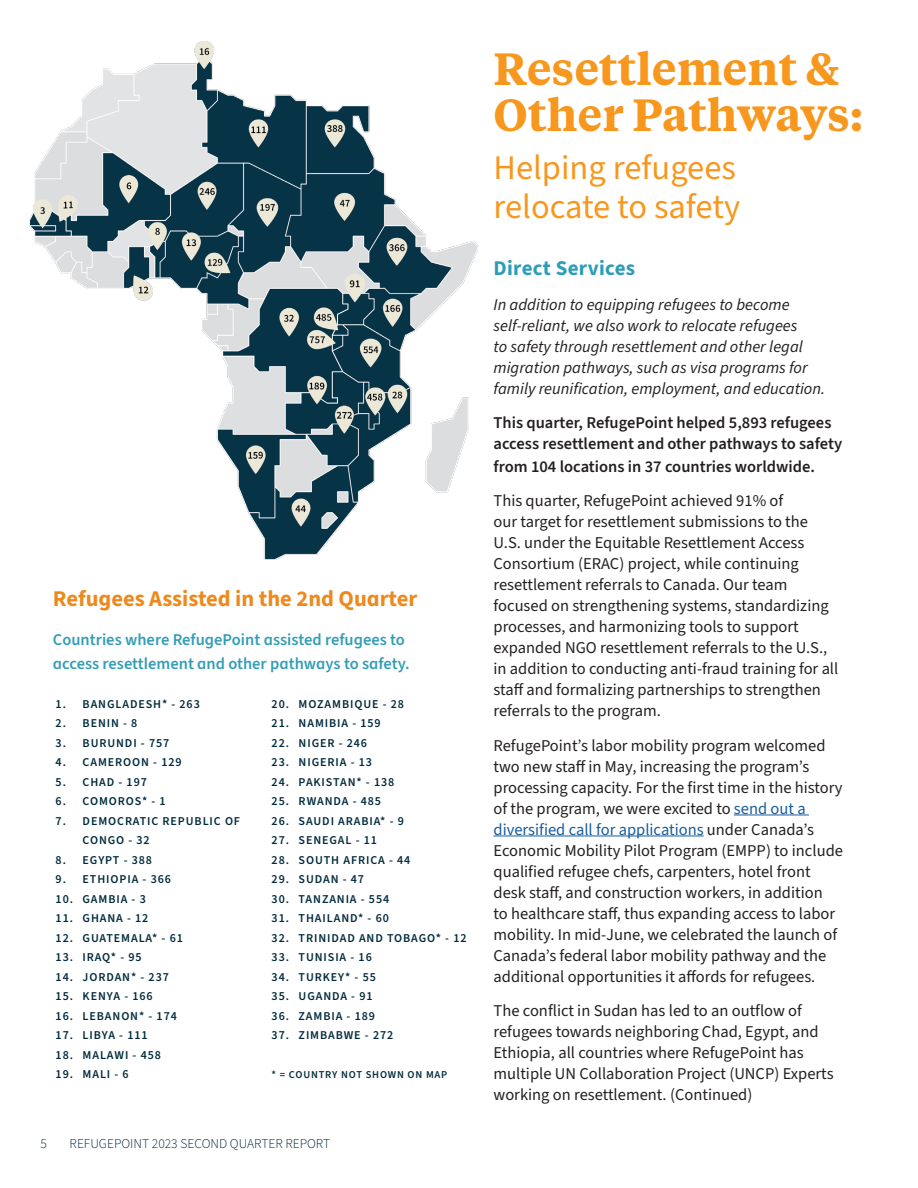
<style>
.page{position:relative;width:918px;height:1188px;background:#fff}
.page>*{position:absolute;margin:0;border:0;box-sizing:border-box;transform-origin:0 0}
.Section_Title{font:600 45px/46.5px "Tiempos Text";color:#f7971d}
.Section_Title-2{font:34.5px/39px "Source Sans 3";color:#f7971d}
.Sidebar_Header{font:700 22.5px "Source Sans 3";color:#ed891d}
.Section_Title-3{font:700 21px "Source Sans 3";letter-spacing:.015em;color:#2d9db7}
.Body_Copy{font:16.5px/21px "Source Sans 3";color:#231f20}
.Body_Copy-2{font:italic 16.5px/21px "Source Sans 3";color:#231f20}
.Body_Copy-3{font:600 16.5px/21px "Source Sans 3";color:#231f20}
.Sidebar_Header-2{font:600 16.5px/24px "Source Sans 3";color:#329db7}
.t1{font:300 13.5px "Source Sans 3";color:#002b3d}
.t2{font:600 12px/19.5px "Source Sans 3";letter-spacing:.075em;color:#002b3d}
.Body_Copy-4{font:600 10.5px "Source Sans 3";letter-spacing:.075em;color:#002b3d}
.s1{color:#175d9e}
</style>
<div class="page">
<hr style="left:734px;top:815px;width:75px;height:1px;background:#175d9e">
<hr style="left:494px;top:836px;width:210px;height:1px;background:#175d9e">
<img style="left:29px;top:42px;width:449px;height:518px">
<p class="Sidebar_Header" style="left:53px;top:584px;width:366px">Refugees Assisted in the 2nd Quarter</p>
<p class="Sidebar_Header-2" style="left:53px;top:628px;width:358px">Countries where RefugePoint assisted refugees to access resettlement and other pathways to safety.</p>
<p class="t2" style="left:56px;top:694px;width:146px">1. BANGLADESH* - 263</p>
<p class="t2" style="left:56px;top:713px;width:83px">2. BENIN - 8</p>
<p class="t2" style="left:56px;top:733px;width:115px">3. BURUNDI - 757</p>
<p class="t2" style="left:56px;top:752px;width:127px">4. CAMEROON - 129</p>
<p class="t2" style="left:56px;top:772px;width:93px">5. CHAD - 197</p>
<p class="t2" style="left:56px;top:791px;width:112px">6. COMOROS* - 1</p>
<p class="t2" style="left:83px;top:811px;width:159px;text-indent:-27px">7. DEMOCRATIC REPUBLIC OF<br>CONGO - 32</p>
<p class="t2" style="left:56px;top:850px;width:98px">8. EGYPT - 388</p>
<p class="t2" style="left:56px;top:869px;width:117px">9. ETHIOPIA - 366</p>
<p class="t2" style="left:56px;top:889px;width:92px">10. GAMBIA - 3</p>
<p class="t2" style="left:56px;top:908px;width:94px">11. GHANA - 12</p>
<p class="t2" style="left:56px;top:928px;width:129px">12. GUATEMALA* - 61</p>
<p class="t2" style="left:56px;top:947px;width:88px">13. IRAQ* - 95</p>
<p class="t2" style="left:56px;top:967px;width:115px">14. JORDAN* - 237</p>
<p class="t2" style="left:56px;top:986px;width:99px">15. KENYA - 166</p>
<p class="t2" style="left:56px;top:1006px;width:123px">16. LEBANON* - 174</p>
<p class="t2" style="left:56px;top:1025px;width:94px">17. LIBYA - 111</p>
<p class="t2" style="left:56px;top:1045px;width:107px">18. MALAWI - 458</p>
<p class="t2" style="left:56px;top:1064px;width:75px">19. MALI - 6</p>
<p class="t2" style="left:272px;top:694px;width:134px">20. MOZAMBIQUE - 28</p>
<p class="t2" style="left:272px;top:713px;width:111px">21. NAMIBIA - 159</p>
<p class="t2" style="left:272px;top:733px;width:97px">22. NIGER - 246</p>
<p class="t2" style="left:272px;top:752px;width:102px">23. NIGERIA - 13</p>
<p class="t2" style="left:272px;top:772px;width:124px">24. PAKISTAN* - 138</p>
<p class="t2" style="left:272px;top:791px;width:111px">25. RWANDA - 485</p>
<p class="t2" style="left:272px;top:811px;width:134px">26. SAUDI ARABIA* - 9</p>
<p class="t2" style="left:272px;top:830px;width:107px">27. SENEGAL - 11</p>
<p class="t2" style="left:272px;top:850px;width:140px">28. SOUTH AFRICA - 44</p>
<p class="t2" style="left:272px;top:869px;width:94px">29. SUDAN - 47</p>
<p class="t2" style="left:272px;top:889px;width:119px">30. TANZANIA - 554</p>
<p class="t2" style="left:272px;top:908px;width:119px">31. THAILAND* - 60</p>
<p class="t2" style="left:272px;top:928px;width:196px">32. TRINIDAD AND TOBAGO* - 12</p>
<p class="t2" style="left:272px;top:947px;width:102px">33. TUNISIA - 16</p>
<p class="t2" style="left:272px;top:967px;width:106px">34. TURKEY* - 55</p>
<p class="t2" style="left:272px;top:986px;width:102px">35. UGANDA - 91</p>
<p class="t2" style="left:272px;top:1006px;width:105px">36. ZAMBIA - 189</p>
<p class="t2" style="left:272px;top:1025px;width:123px">37. ZIMBABWE - 272</p>
<p class="Body_Copy-4" style="left:272px;top:1068px;width:177px">* = COUNTRY NOT SHOWN ON MAP</p>
<p class="t1" style="left:40px;top:1135px;width:8px">5</p>
<p class="t1" style="left:70px;top:1135px;width:262px">REFUGEPOINT 2023 SECOND QUARTER REPORT</p>
<p class="Section_Title" style="left:494px;top:43px;width:371px">Resettlement &amp;<br>Other Pathways:</p>
<p class="Section_Title-2" style="left:494px;top:148px;width:248px">Helping refugees relocate to safety</p>
<p class="Section_Title-3" style="left:494px;top:255px;width:143px">Direct Services</p>
<p class="Body_Copy-2" style="left:494px;top:294px;width:333px">In addition to equipping refugees to become self-reliant, we also work to relocate refugees<br>to safety through resettlement and other legal migration pathways, such as visa programs for family reunification, employment, and education.</p>
<p class="Body_Copy-3" style="left:494px;top:412px;width:350px">This quarter, RefugePoint helped 5,893 refugees access resettlement and other pathways to safety</p>
<p class="Body_Copy-3" style="left:494px;top:456px;width:323px">from 104 locations in 37 countries worldwide.</p>
<p class="Body_Copy" style="left:494px;top:490px;width:346px">This quarter, RefugePoint achieved 91% of<br>our target for resettlement submissions to the U.S. under the Equitable Resettlement Access Consortium (ERAC) project, while continuing resettlement referrals to Canada. Our team focused on strengthening systems, standardizing processes, and harmonizing tools to support expanded NGO resettlement referrals to the U.S., in addition to conducting anti-fraud training for all staff and formalizing partnerships to strengthen referrals to the program.</p>
<p class="Body_Copy" style="left:494px;top:735px;width:351px">RefugePoint’s labor mobility program welcomed two new staff in May, increasing the program’s processing capacity. For the first time in the history of the program, we were excited to <span class="s1">send out a diversified call for applications</span> under Canada’s Economic Mobility Pilot Program (EMPP) to include qualified refugee chefs, carpenters, hotel front desk staff, and construction workers, in addition<br>to healthcare staff, thus expanding access to labor mobility. In mid-June, we celebrated the launch of Canada’s federal labor mobility pathway and the additional opportunities it affords for refugees.</p>
<p class="Body_Copy" style="left:494px;top:1000px;width:342px">The conflict in Sudan has led to an outflow of refugees towards neighboring Chad, Egypt, and Ethiopia, all countries where RefugePoint has multiple UN Collaboration Project (UNCP) Experts working on resettlement. (Continued)</p>
</div>
